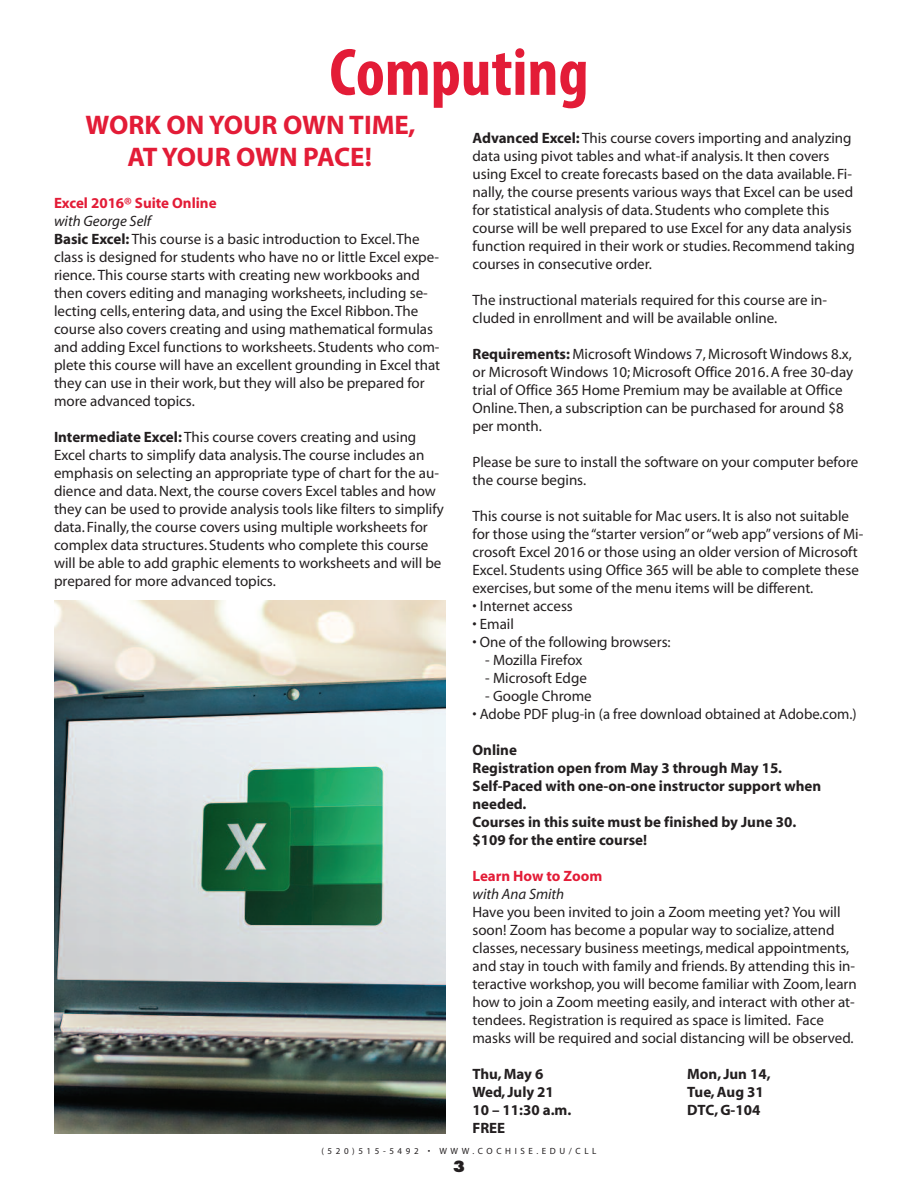
<style>
.page{position:relative;width:918px;height:1188px;background:#fff}
.page>*{position:absolute;margin:0;border:0;box-sizing:border-box;transform-origin:0 0}
.t1{font:700 condensed 67.5px "Myriad Pro";color:#e31c37}
.t2{font:700 27px/32.4px "Myriad";color:#e31c37;text-align:center}
.t3{font:15px/18px "Myriad";color:#231f20}
.t4{font:700 15px/18px "Myriad";color:#231f20}
.t5{font:700 15px "Myriad";color:#e31c37}
.t6{font:italic 15px "Myriad";color:#231f20}
.t7{font:800 15px "Futura";color:#231f20}
.t8{font:9px "Myriad";letter-spacing:.4em;color:#231f20}
.s1{font-style:italic}
.s2{font-weight:700}
</style>
<div class="page">
<img style="left:54px;top:600px;width:392px;height:534px">
<h1 class="t1" style="left:329px;top:48px;width:261px">Computing</h1>
<h2 class="t2" style="left:86px;top:111px;width:332px">WORK ON YOUR OWN TIME,<br>AT YOUR OWN PACE!</h2>
<p class="t5" style="left:54px;top:198px;width:164px">Excel 2016® Suite Online</p>
<p class="t3" style="left:54px;top:213px;width:388px"><span class="s1">with George Self<br></span><span class="s2">Basic Excel:</span> This course is a basic introduction to Excel.The class is designed for students who have no or little Excel expe&shy;rience. This course starts with creating new workbooks and then covers editing and managing worksheets, including se&shy;lecting cells, entering data, and using the Excel Ribbon.The course also covers creating and using mathematical formulas and adding Excel functions to worksheets. Students who com&shy;plete this course will have an excellent grounding in Excel that they can use in their work, but they will also be prepared for more advanced topics.</p>
<p class="t3" style="left:54px;top:429px;width:391px"><span class="s2">Intermediate Excel:</span> This course covers creating and using Excel charts to simplify data analysis.The course includes an emphasis on selecting an appropriate type of chart for the au&shy;dience and data.Next,the course covers Excel tables and how they can be used to provide analysis tools like filters to simplify data. Finally,the course covers using multiple worksheets for complex data structures. Students who complete this course will be able to add graphic elements to worksheets and will be prepared for more advanced topics.</p>
<p class="t3" style="left:473px;top:131px;width:384px"><span class="s2">Advanced Excel:</span> This course covers importing and analyzing data using pivot tables and what-if analysis. It then covers using Excel to create forecasts based on the data available. Fi&shy;nally, the course presents various ways that Excel can be used for statistical analysis of data. Students who complete this course will be well prepared to use Excel for any data analysis function required in their work or studies. Recommend taking courses in consecutive order.</p>
<p class="t3" style="left:473px;top:293px;width:356px">The instructional materials required for this course are in&shy;cluded in enrollment and will be available online.</p>
<p class="t3" style="left:473px;top:347px;width:382px"><span class="s2">Requirements:</span> Microsoft Windows 7, Microsoft Windows 8.x, or Microsoft Windows 10; Microsoft Office 2016.A free 30-day trial of Office 365 Home Premium may be available at Office Online.Then, a subscription can be purchased for around $8 per month.</p>
<p class="t3" style="left:473px;top:455px;width:387px">Please be sure to install the software on your computer before the course begins.</p>
<p class="t3" style="left:473px;top:509px;width:392px">This course is not suitable for Mac users. It is also not suitable for those using the“starter version”or“web app”versions of Mi&shy;crosoft Excel 2016 or those using an older version of Microsoft Excel. Students using Office 365 will be able to complete these exercises, but some of the menu items will be different.</p>
<p class="t3" style="left:473px;top:599px;width:102px">• Internet access</p>
<p class="t3" style="left:473px;top:617px;width:43px">• Email</p>
<p class="t3" style="left:473px;top:635px;width:200px">• One of the following browsers:</p>
<p class="t3" style="left:485px;top:653px;width:99px">- Mozilla Firefox</p>
<p class="t3" style="left:485px;top:671px;width:103px">- Microsoft Edge</p>
<p class="t3" style="left:485px;top:689px;width:108px">- Google Chrome</p>
<p class="t3" style="left:473px;top:707px;width:386px">• Adobe PDF plug-in (a free download obtained at Adobe.com.)</p>
<p class="t4" style="left:472px;top:743px;width:350px">Online<br>Registration open from May 3 through May 15.<br>Self-Paced with one-on-one instructor support when needed.<br>Courses in this suite must be finished by June 30. $109 for the entire course!</p>
<p class="t5" style="left:472px;top:871px;width:131px">Learn How to Zoom</p>
<p class="t6" style="left:472px;top:889px;width:93px">with Ana Smith</p>
<p class="t3" style="left:472px;top:905px;width:386px">Have you been invited to join a Zoom meeting yet? You will soon! Zoom has become a popular way to socialize, attend classes, necessary business meetings, medical appointments, and stay in touch with family and friends. By attending this in&shy;teractive workshop, you will become familiar with Zoom, learn how to join a Zoom meeting easily, and interact with other at&shy;tendees. Registration is required as space is limited. Face masks will be required and social distancing will be observed.</p>
<p class="t4" style="left:473px;top:1067px;width:72px">Thu, May 6</p>
<p class="t4" style="left:687px;top:1067px;width:85px">Mon, Jun 14,</p>
<p class="t4" style="left:473px;top:1085px;width:83px">Wed, July 21</p>
<p class="t4" style="left:687px;top:1085px;width:78px">Tue,Aug 31</p>
<p class="t4" style="left:473px;top:1103px;width:100px">10 – 11:30 a.m.</p>
<p class="t4" style="left:687px;top:1103px;width:75px">DTC,G-104</p>
<p class="t4" style="left:473px;top:1121px;width:34px">FREE</p>
<p class="t8" style="left:321px;top:1148px;width:277px">(520)515-5492 • WWW.COCHISE.EDU/CLL</p>
<p class="t7" style="left:453px;top:1160px;width:14px">3</p>
</div>
